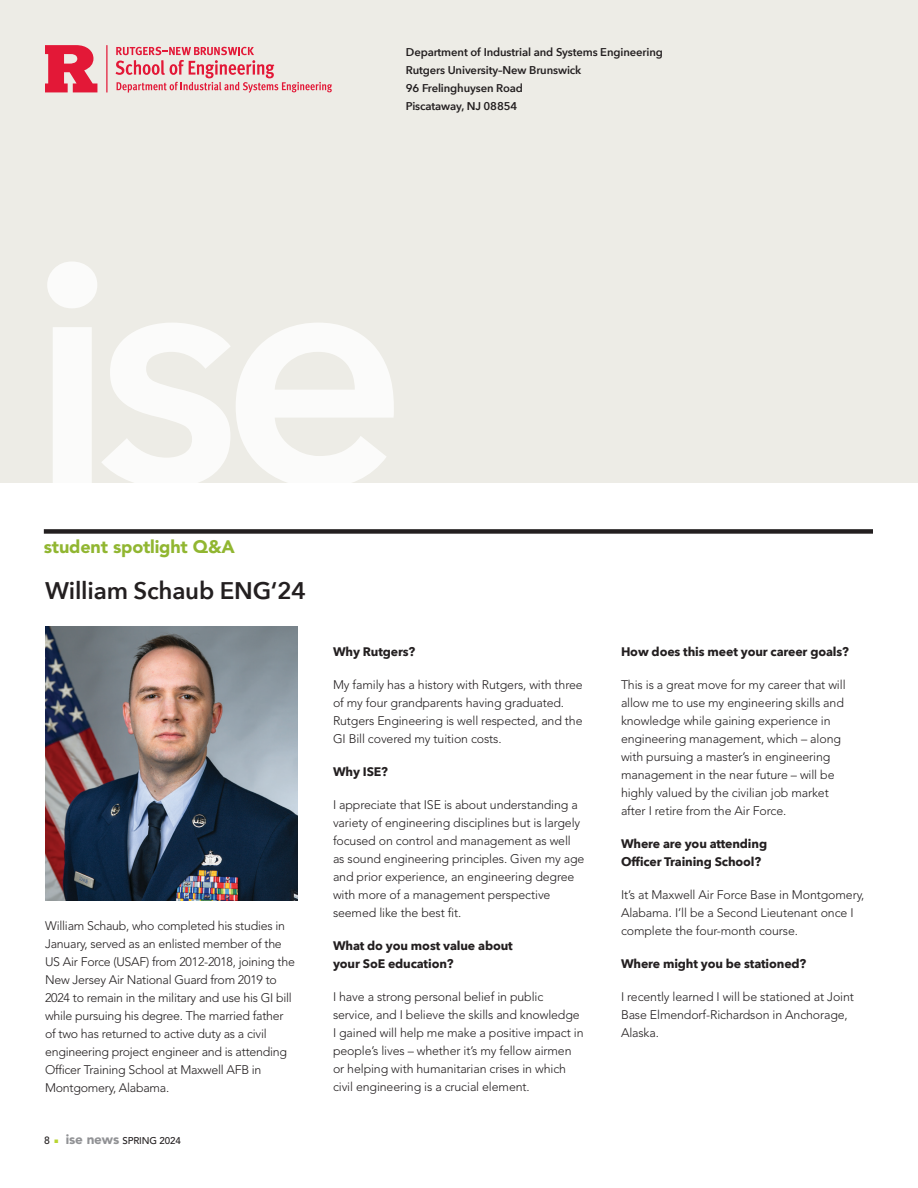
<style>
.page{position:relative;width:918px;height:1188px;background:#fff}
.page>*{position:absolute;margin:0;border:0;box-sizing:border-box;transform-origin:0 0}
.Bold_Head_16_pt{font:600 24px "Avenir Next";letter-spacing:-.01em;color:#231f20}
.Small_item_head{font:900 18px "Avenir LT Std";letter-spacing:-.01em;color:#91b631}
.Q_s_Bold{font:300 12.3px/18px "Avenir LT Std";letter-spacing:-.01em;color:#231f20}
.Q_s_Bold-2{font:700 12.3px/18px "Avenir Next";letter-spacing:-.01em;color:#231f20}
.Narrow_col_text_7_5_12_PARA_INDENT{font:600 11.25px "Avenir Next";letter-spacing:-.01em;color:#231f20}
.t1{font:500 9.75px "Avenir LT Std";letter-spacing:-.01em;color:#231f20}
.s1{font-size:10.5px}
.s2{font-weight:900;font-size:13.5px;color:#919295}
</style>
<div class="page">
<div style="left:0;top:0;width:918px;height:483px;background:#edece6"></div>
<svg style="left:47px;top:262px;width:347px;height:221px"></svg>
<svg style="left:45px;top:45px;width:52px;height:47px"></svg>
<hr style="left:106px;top:45px;width:2px;height:47px;background:#e31837">
<svg style="left:116px;top:47px;width:216px;height:46px"></svg>
<div style="left:44px;top:529px;width:829px;height:5px;background:#231f20"></div>
<img style="left:45px;top:627px;width:252px;height:273px">
<p class="Narrow_col_text_7_5_12_PARA_INDENT" style="left:406px;top:43px;width:259px">Department of Industrial and Systems Engineering</p>
<p class="Narrow_col_text_7_5_12_PARA_INDENT" style="left:406px;top:61px;width:177px">Rutgers University–New Brunswick</p>
<p class="Narrow_col_text_7_5_12_PARA_INDENT" style="left:406px;top:79px;width:119px">96 Frelinghuysen Road</p>
<p class="Narrow_col_text_7_5_12_PARA_INDENT" style="left:406px;top:97px;width:113px">Piscataway, NJ 08854</p>
<p class="Small_item_head" style="left:44px;top:536px;width:193px">student spotlight Q&amp;A</p>
<p class="Bold_Head_16_pt" style="left:45px;top:570px;width:263px">William Schaub ENG‘24</p>
<p class="Q_s_Bold" style="left:45px;top:917px;width:251px">William Schaub, who completed his studies in January, served as an enlisted member of the US Air Force (USAF) from 2012-2018, joining the New Jersey Air National Guard from 2019 to 2024 to remain in the military and use his GI bill while pursuing his degree. The married father of two has returned to active duty as a civil engineering project engineer and is attending Officer Training School at Maxwell AFB in Montgomery, Alabama.</p>
<p class="t1" style="left:44px;top:1135px;width:138px"><span class="s1">8</span> <sup>■</sup> <span class="s2">ise news</span> SPRING 2024</p>
<p class="Q_s_Bold-2" style="left:333px;top:643px;width:84px">Why Rutgers?</p>
<p class="Q_s_Bold" style="left:333px;top:676px;width:251px">My family has a history with Rutgers, with three of my four grandparents having graduated.<br>Rutgers Engineering is well respected, and the GI Bill covered my tuition costs.</p>
<p class="Q_s_Bold-2" style="left:333px;top:763px;width:57px">Why ISE?</p>
<p class="Q_s_Bold" style="left:333px;top:796px;width:253px">I appreciate that ISE is about understanding a variety of engineering disciplines but is largely focused on control and management as well as sound engineering principles. Given my age and prior experience, an engineering degree with more of a management perspective seemed like the best fit.</p>
<p class="Q_s_Bold-2" style="left:333px;top:937px;width:181px">What do you most value about your SoE education?</p>
<p class="Q_s_Bold" style="left:333px;top:988px;width:252px">I have a strong personal belief in public service, and I believe the skills and knowledge I gained will help me make a positive impact in people’s lives – whether it’s my fellow airmen or helping with humanitarian crises in which civil engineering is a crucial element.</p>
<p class="Q_s_Bold-2" style="left:621px;top:643px;width:230px">How does this meet your career goals?</p>
<p class="Q_s_Bold" style="left:621px;top:676px;width:226px">This is a great move for my career that will allow me to use my engineering skills and knowledge while gaining experience in engineering management, which – along with pursuing a master’s in engineering management in the near future – will be highly valued by the civilian job market after I retire from the Air Force.</p>
<p class="Q_s_Bold-2" style="left:621px;top:835px;width:148px">Where are you attending<br>Officer Training School?</p>
<p class="Q_s_Bold" style="left:621px;top:886px;width:245px">It’s at Maxwell Air Force Base in Montgomery,<br>Alabama. I’ll be a Second Lieutenant once I complete the four-month course.</p>
<p class="Q_s_Bold-2" style="left:621px;top:955px;width:187px">Where might you be stationed?</p>
<p class="Q_s_Bold" style="left:621px;top:988px;width:234px">I recently learned I will be stationed at Joint<br>Base Elmendorf-Richardson in Anchorage,<br>Alaska.</p>
</div>
